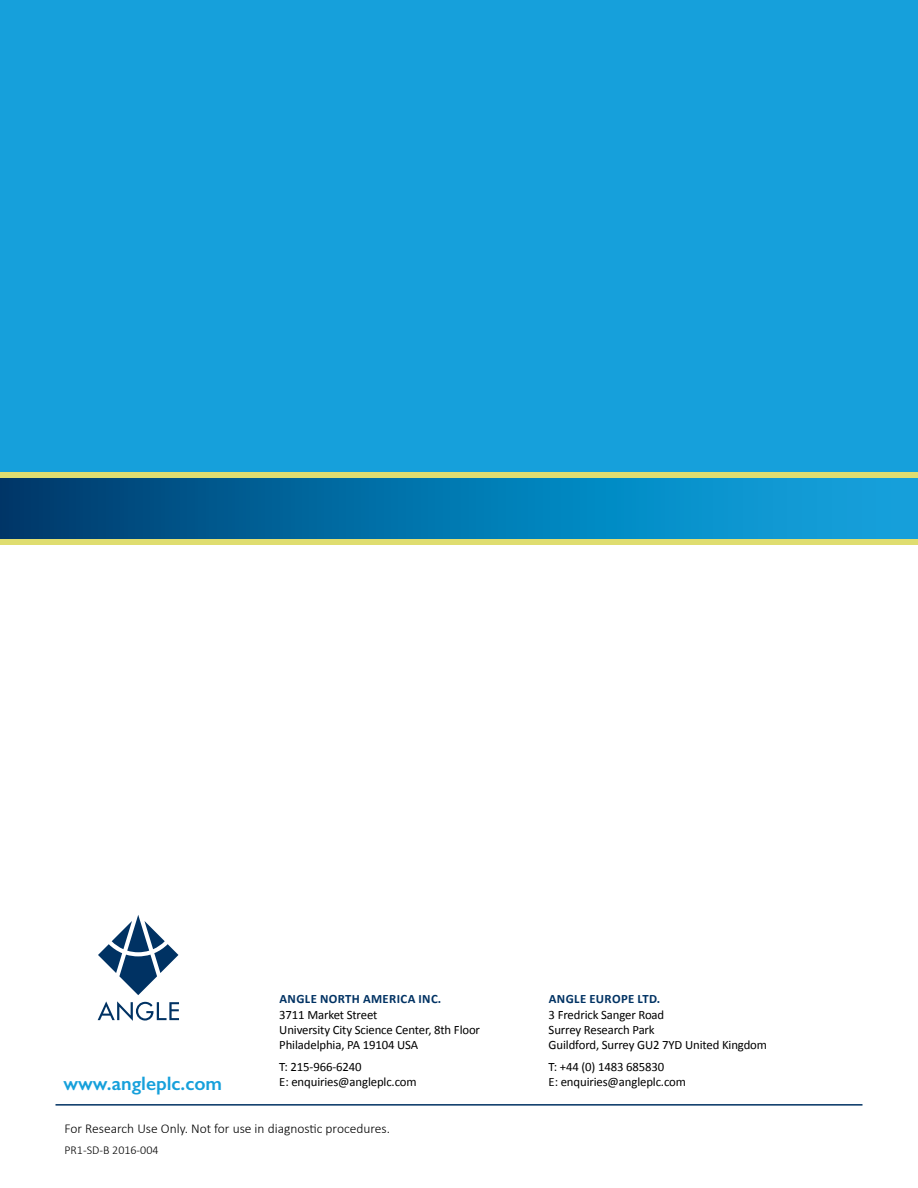
<style>
.page{position:relative;width:918px;height:1188px;background:#fff}
.page>*{position:absolute;margin:0;border:0;box-sizing:border-box;transform-origin:0 0}
.t1{font:600 19.5px "Gill Sans";color:#16a0db}
.t2{font:300 13.5px "Calibri";color:#000}
.t3{font:12.75px/15.3px "Calibri";letter-spacing:-.01em;color:#000}
.t4{font:700 12.75px "Calibri";letter-spacing:.03em;color:#003263}
.t5{font:300 12px "Calibri";color:#000}
</style>
<div class="page">
<div style="left:0;top:0;width:918px;height:484px;background:#16a0db"></div>
<div style="left:0;top:472px;width:918px;height:67px;background:linear-gradient(to right,#003e71,#0face8)"></div>
<div style="left:0;top:472px;width:918px;height:5px;background:#dfdd70"></div>
<div style="left:0;top:539px;width:918px;height:6px;background:#dfdd70"></div>
<hr style="left:56px;top:1104px;width:806px;height:2px;background:#003263">
<svg style="left:98px;top:915px;width:80px;height:80px"></svg>
<svg style="left:98px;top:1001px;width:81px;height:20px"></svg>
<h1 class="t1" style="left:64px;top:1071px;width:160px">www.angleplc.com</h1>
<p class="t4" style="left:280px;top:991px;width:163px">ANGLE NORTH AMERICA INC.</p>
<p class="t3" style="left:279px;top:1007px;width:202px">3711 Market Street<br>University City Science Center, 8th Floor<br>Philadelphia, PA 19104 USA</p>
<p class="t3" style="left:279px;top:1059px;width:139px">T: 215-966-6240<br>E: enquiries@angleplc.com</p>
<p class="t2" style="left:64px;top:1120px;width:327px">For Research Use Only. Not for use in diagnostic procedures.</p>
<p class="t5" style="left:64px;top:1142px;width:96px">PR1-SD-B 2016-004</p>
<p class="t4" style="left:549px;top:991px;width:113px">ANGLE EUROPE LTD.</p>
<p class="t3" style="left:549px;top:1007px;width:220px">3 Fredrick Sanger Road<br>Surrey Research Park<br>Guildford, Surrey GU2 7YD United Kingdom</p>
<p class="t3" style="left:549px;top:1059px;width:139px">T: +44 (0) 1483 685830<br>E: enquiries@angleplc.com</p>
</div>
